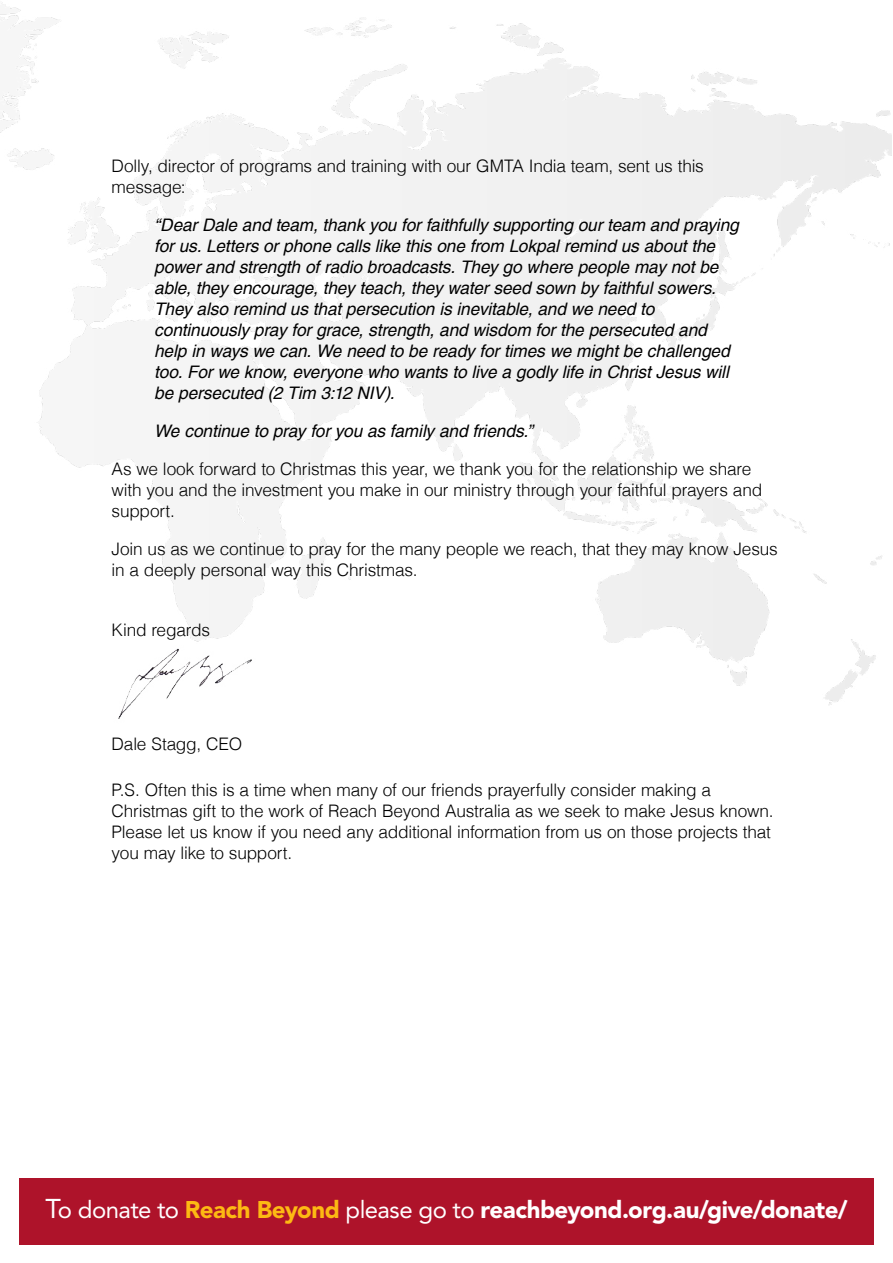
<style>
.page{position:relative;width:893px;height:1263px;background:#fff}
.page>*{position:absolute;margin:0;border:0;box-sizing:border-box;transform-origin:0 0}
.t1{font:900 24px "Avenir LT Std";letter-spacing:-.015em;color:#fff}
.t2{font:300 17.25px/21px "Helvetica";letter-spacing:-.01em;color:#000}
.t3{font:italic 17.25px/21px "Helvetica";letter-spacing:-.005em;color:#000}
.s1{font-weight:400;font-size:27px}
.s2{font-weight:400}
.s3{color:#fdb913}
</style>
<div class="page">
<img style="left:0;top:2px;width:892px;height:703px">
<img style="left:113px;top:646px;width:144px;height:73px">
<div style="left:19px;top:1178px;width:855px;height:66px;background:#ae132a"></div>
<p class="t2" style="left:112px;top:155px;width:594px">Dolly, director of programs and training with our GMTA India team, sent us this message:</p>
<p class="t3" style="left:154px;top:215px;width:586px">“Dear Dale and team, thank you for faithfully supporting our team and praying for us. Letters or phone calls like this one from Lokpal remind us about the power and strength of radio broadcasts. They go where people may not be able, they encourage, they teach, they water seed sown by faithful sowers.<br>They also remind us that persecution is inevitable, and we need to continuously pray for grace, strength, and wisdom for the persecuted and help in ways we can. We need to be ready for times we might be challenged too. For we know, everyone who wants to live a godly life in Christ Jesus will be persecuted (2 Tim 3:12 NIV).</p>
<p class="t3" style="left:154px;top:421px;width:380px">We continue to pray for you as family and friends.”</p>
<p class="t2" style="left:112px;top:458px;width:652px">As we look forward to Christmas this year, we thank you for the relationship we share with you and the investment you make in our ministry through your faithful prayers and support.</p>
<p class="t2" style="left:112px;top:538px;width:668px">Join us as we continue to pray for the many people we reach, that they may know Jesus in a deeply personal way this Christmas.</p>
<p class="t2" style="left:112px;top:618px;width:100px">Kind regards</p>
<p class="t2" style="left:112px;top:732px;width:132px">Dale Stagg, CEO</p>
<p class="t2" style="left:112px;top:779px;width:663px">P.S. Often this is a time when many of our friends prayerfully consider making a Christmas gift to the work of Reach Beyond Australia as we seek to make Jesus known.<br>Please let us know if you need any additional information from us on those projects that you may like to support.</p>
<h1 class="t1" style="left:45px;top:1195px;width:803px"><span class="s1">T</span><span class="s2">o donate to</span> <span class="s3">Reach Beyond</span> <span class="s2">please go to</span> reachbeyond.org.au/give/donate/</h1>
</div>
